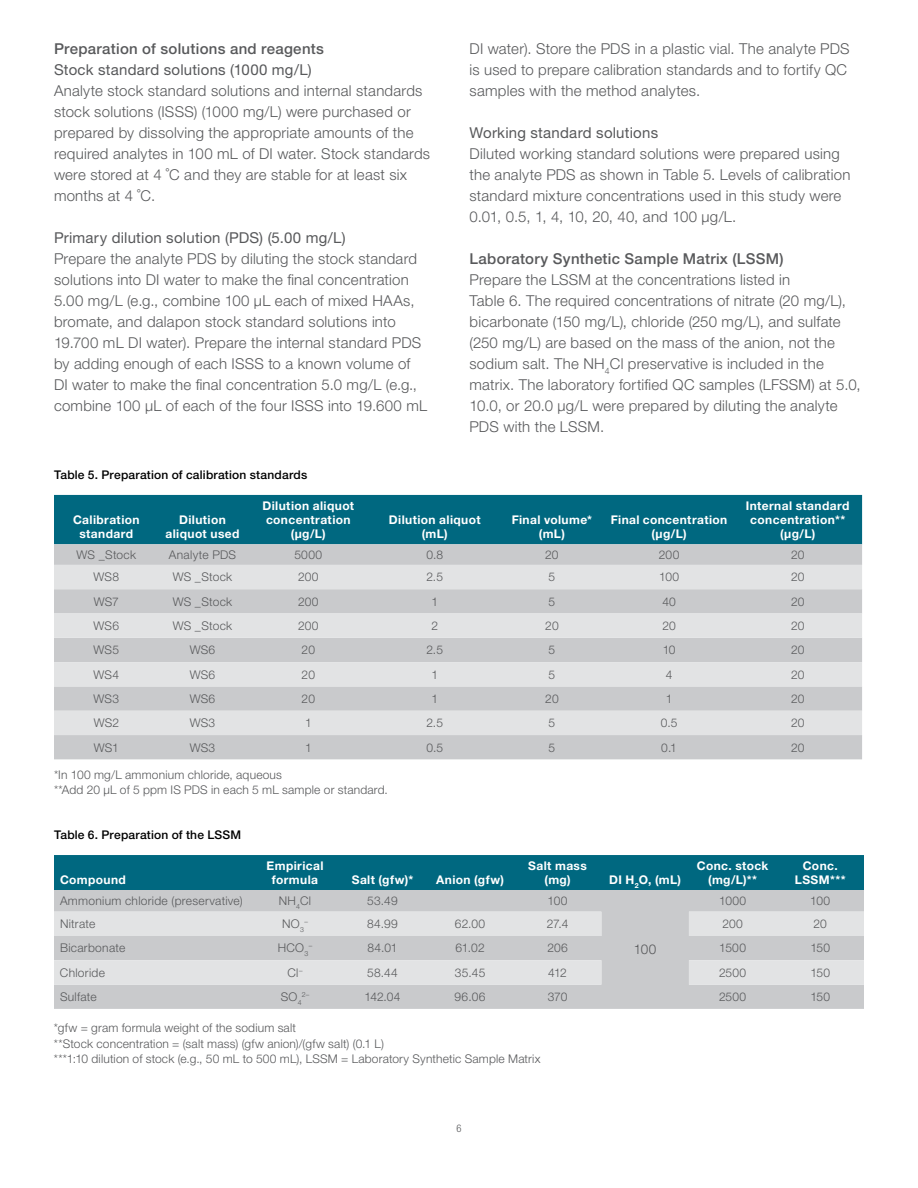
<style>
.page{position:relative;width:918px;height:1188px;background:#fff}
.page>*{position:absolute;margin:0;border:0;box-sizing:border-box;transform-origin:0 0}
.t1{font:300 15px/21px "Helvetica Neue LTW1 G";letter-spacing:.015em;color:#58595b}
.t2{font:15px "Helvetica Neue LTW1 G";letter-spacing:.015em;color:#58595b}
.t3{font:500 15px "Helvetica Neue LTW1 G";letter-spacing:.02em;color:#58595b}
.t4{font:300 13.5px "Helvetica Neue LTW1 G";color:#58595b}
.t5{font:300 12px/15.8px "Helvetica Neue LTW1 G";letter-spacing:.015em;color:#58595b}
.t6{font:700 12px/14.4px "Helvetica Neue LTW1 G";letter-spacing:.035em;color:#fff;text-align:center}
.t7{font:500 12px "Helvetica Neue LTW1 G";letter-spacing:.02em;color:#000}
.t8{font:300 condensed 10.5px "Helvetica Neue LTW1 G";color:#58595b}
.t9{font:300 7.05px "Helvetica Neue LTW1 G";color:#58595b}
</style>
<div class="page">
<div style="left:54px;top:495px;width:808px;height:49px;background:#006880"></div>
<div style="left:54px;top:544px;width:808px;height:215px;background:#c9cacc"></div>
<svg style="left:54px;top:565px;width:808px;height:170px;background:#d7d8da"></svg>
<div style="left:54px;top:855px;width:810px;height:35px;background:#006880"></div>
<div style="left:54px;top:890px;width:810px;height:119px;background:#c9cacc"></div>
<svg style="left:54px;top:912px;width:810px;height:73px;background:#d8d9da"></svg>
<p class="t3" style="left:54px;top:40px;width:271px">Preparation of solutions and reagents</p>
<p class="t2" style="left:54px;top:60px;width:259px">Stock standard solutions (1000 mg/L)</p>
<p class="t1" style="left:54px;top:80px;width:378px">Analyte stock standard solutions and internal standards stock solutions (ISSS) (1000 mg/L) were purchased or prepared by dissolving the appropriate amounts of the required analytes in 100 mL of DI water. Stock standards were stored at 4 ˚C and they are stable for at least six months at 4 ˚C.</p>
<p class="t2" style="left:54px;top:228px;width:293px">Primary dilution solution (PDS) (5.00 mg/L)</p>
<p class="t1" style="left:54px;top:248px;width:375px">Prepare the analyte PDS by diluting the stock standard solutions into DI water to make the final concentration 5.00 mg/L (e.g., combine 100 μL each of mixed HAAs, bromate, and dalapon stock standard solutions into 19.700 mL DI water). Prepare the internal standard PDS by adding enough of each ISSS to a known volume of DI water to make the final concentration 5.0 mg/L (e.g., combine 100 μL of each of the four ISSS into 19.600 mL</p>
<p class="t1" style="left:469px;top:38px;width:382px">DI water). Store the PDS in a plastic vial. The analyte PDS is used to prepare calibration standards and to fortify QC samples with the method analytes.</p>
<p class="t2" style="left:469px;top:123px;width:190px">Working standard solutions</p>
<p class="t1" style="left:469px;top:143px;width:382px">Diluted working standard solutions were prepared using the analyte PDS as shown in Table 5. Levels of calibration standard mixture concentrations used in this study were 0.01, 0.5, 1, 4, 10, 20, 40, and 100 µg/L.</p>
<p class="t3" style="left:469px;top:250px;width:316px">Laboratory Synthetic Sample Matrix (LSSM)</p>
<p class="t1" style="left:469px;top:269px;width:393px">Prepare the LSSM at the concentrations listed in<br>Table 6. The required concentrations of nitrate (20 mg/L), bicarbonate (150 mg/L), chloride (250 mg/L), and sulfate (250 mg/L) are based on the mass of the anion, not the sodium salt. The NH<sub>4</sub>Cl preservative is included in the matrix. The laboratory fortified QC samples (LFSSM) at 5.0, 10.0, or 20.0 µg/L were prepared by diluting the analyte PDS with the LSSM.</p>
<p class="t7" style="left:54px;top:467px;width:255px">Table 5. Preparation of calibration standards</p>
<p class="t6" style="left:73px;top:512px;width:68px">Calibration standard</p>
<p class="t6" style="left:166px;top:512px;width:75px">Dilution aliquot used</p>
<p class="t6" style="left:262px;top:498px;width:93px">Dilution aliquot concentration (μg/L)</p>
<p class="t6" style="left:389px;top:512px;width:93px">Dilution aliquot (mL)</p>
<p class="t6" style="left:512px;top:512px;width:82px">Final volume* (mL)</p>
<p class="t6" style="left:611px;top:512px;width:118px">Final concentration (μg/L)</p>
<p class="t6" style="left:746px;top:498px;width:105px">Internal standard concentration** (μg/L)</p>
<p class="t5" style="left:77px;top:547px;width:61px">WS _Stock</p>
<p class="t5" style="left:169px;top:547px;width:69px">Analyte PDS</p>
<p class="t5" style="left:294px;top:547px;width:29px">5000</p>
<p class="t5" style="left:426px;top:547px;width:18px">0.8</p>
<p class="t5" style="left:545px;top:547px;width:15px">20</p>
<p class="t5" style="left:659px;top:547px;width:22px">200</p>
<p class="t5" style="left:791px;top:547px;width:15px">20</p>
<p class="t5" style="left:94px;top:569px;width:27px">WS8</p>
<p class="t5" style="left:173px;top:569px;width:61px">WS _Stock</p>
<p class="t5" style="left:298px;top:569px;width:22px">200</p>
<p class="t5" style="left:426px;top:569px;width:18px">2.5</p>
<p class="t5" style="left:549px;top:569px;width:8px">5</p>
<p class="t5" style="left:659px;top:569px;width:22px">100</p>
<p class="t5" style="left:791px;top:569px;width:15px">20</p>
<p class="t5" style="left:94px;top:593px;width:27px">WS7</p>
<p class="t5" style="left:173px;top:593px;width:61px">WS _Stock</p>
<p class="t5" style="left:298px;top:593px;width:22px">200</p>
<p class="t5" style="left:431px;top:593px;width:8px">1</p>
<p class="t5" style="left:549px;top:593px;width:8px">5</p>
<p class="t5" style="left:662px;top:593px;width:15px">40</p>
<p class="t5" style="left:791px;top:593px;width:15px">20</p>
<p class="t5" style="left:94px;top:618px;width:27px">WS6</p>
<p class="t5" style="left:173px;top:618px;width:61px">WS _Stock</p>
<p class="t5" style="left:298px;top:618px;width:22px">200</p>
<p class="t5" style="left:431px;top:618px;width:8px">2</p>
<p class="t5" style="left:545px;top:618px;width:15px">20</p>
<p class="t5" style="left:662px;top:618px;width:15px">20</p>
<p class="t5" style="left:791px;top:618px;width:15px">20</p>
<p class="t5" style="left:94px;top:642px;width:27px">WS5</p>
<p class="t5" style="left:190px;top:642px;width:27px">WS6</p>
<p class="t5" style="left:302px;top:642px;width:15px">20</p>
<p class="t5" style="left:426px;top:642px;width:18px">2.5</p>
<p class="t5" style="left:549px;top:642px;width:8px">5</p>
<p class="t5" style="left:663px;top:642px;width:14px">10</p>
<p class="t5" style="left:791px;top:642px;width:15px">20</p>
<p class="t5" style="left:94px;top:666px;width:27px">WS4</p>
<p class="t5" style="left:190px;top:666px;width:27px">WS6</p>
<p class="t5" style="left:302px;top:666px;width:15px">20</p>
<p class="t5" style="left:431px;top:666px;width:8px">1</p>
<p class="t5" style="left:549px;top:666px;width:8px">5</p>
<p class="t5" style="left:666px;top:666px;width:8px">4</p>
<p class="t5" style="left:791px;top:666px;width:15px">20</p>
<p class="t5" style="left:94px;top:691px;width:27px">WS3</p>
<p class="t5" style="left:190px;top:691px;width:27px">WS6</p>
<p class="t5" style="left:302px;top:691px;width:15px">20</p>
<p class="t5" style="left:431px;top:691px;width:8px">1</p>
<p class="t5" style="left:545px;top:691px;width:15px">20</p>
<p class="t5" style="left:666px;top:691px;width:8px">1</p>
<p class="t5" style="left:791px;top:691px;width:15px">20</p>
<p class="t5" style="left:94px;top:715px;width:27px">WS2</p>
<p class="t5" style="left:190px;top:715px;width:27px">WS3</p>
<p class="t5" style="left:305px;top:715px;width:8px">1</p>
<p class="t5" style="left:426px;top:715px;width:18px">2.5</p>
<p class="t5" style="left:549px;top:715px;width:8px">5</p>
<p class="t5" style="left:661px;top:715px;width:18px">0.5</p>
<p class="t5" style="left:791px;top:715px;width:15px">20</p>
<p class="t5" style="left:94px;top:739px;width:27px">WS1</p>
<p class="t5" style="left:190px;top:739px;width:27px">WS3</p>
<p class="t5" style="left:305px;top:739px;width:8px">1</p>
<p class="t5" style="left:426px;top:739px;width:18px">0.5</p>
<p class="t5" style="left:549px;top:739px;width:8px">5</p>
<p class="t5" style="left:661px;top:739px;width:17px">0.1</p>
<p class="t5" style="left:791px;top:739px;width:15px">20</p>
<p class="t5" style="left:54px;top:766px;width:335px">*In 100 mg/L ammonium chloride, aqueous<br>**Add 20 µL of 5 ppm IS PDS in each 5 mL sample or standard.</p>
<p class="t7" style="left:54px;top:827px;width:189px">Table 6. Preparation of the LSSM</p>
<p class="t6" style="left:60px;top:872px;width:67px">Compound</p>
<p class="t6" style="left:267px;top:858px;width:58px">Empirical formula</p>
<p class="t6" style="left:352px;top:872px;width:63px">Salt (gfw)*</p>
<p class="t6" style="left:436px;top:872px;width:69px">Anion (gfw)</p>
<p class="t6" style="left:528px;top:858px;width:60px">Salt mass (mg)</p>
<p class="t6" style="left:609px;top:872px;width:74px">DI H<sub>2</sub>O, (mL)</p>
<p class="t6" style="left:697px;top:858px;width:73px">Conc. stock (mg/L)**</p>
<p class="t6" style="left:795px;top:858px;width:52px">Conc.<br>LSSM***</p>
<p class="t5" style="left:60px;top:893px;width:184px">Ammonium chloride (preservative)</p>
<p class="t5" style="left:279px;top:893px;width:34px">NH<sub>4</sub>Cl</p>
<p class="t5" style="left:367px;top:893px;width:32px">53.49</p>
<p class="t5" style="left:548px;top:893px;width:22px">100</p>
<p class="t5" style="left:719px;top:893px;width:29px">1000</p>
<p class="t5" style="left:810px;top:893px;width:22px">100</p>
<p class="t5" style="left:60px;top:916px;width:37px">Nitrate</p>
<p class="t5" style="left:282px;top:916px;width:23px">NO<sub>3</sub></p>
<p class="t9" style="left:304px;top:917px;width:5px">–</p>
<p class="t5" style="left:367px;top:916px;width:32px">84.99</p>
<p class="t5" style="left:455px;top:916px;width:32px">62.00</p>
<p class="t5" style="left:547px;top:916px;width:23px">27.4</p>
<p class="t5" style="left:722px;top:916px;width:22px">200</p>
<p class="t5" style="left:814px;top:916px;width:15px">20</p>
<p class="t5" style="left:60px;top:940px;width:67px">Bicarbonate</p>
<p class="t5" style="left:278px;top:940px;width:32px">HCO<sub>3</sub></p>
<p class="t9" style="left:309px;top:942px;width:5px">–</p>
<p class="t5" style="left:367px;top:940px;width:32px">84.01</p>
<p class="t5" style="left:455px;top:940px;width:31px">61.02</p>
<p class="t5" style="left:547px;top:940px;width:22px">206</p>
<p class="t5" style="left:719px;top:940px;width:28px">1500</p>
<p class="t5" style="left:810px;top:940px;width:21px">150</p>
<p class="t5" style="left:60px;top:965px;width:47px">Chloride</p>
<p class="t5" style="left:288px;top:965px;width:17px">Cl<sup>–</sup></p>
<p class="t5" style="left:367px;top:965px;width:32px">58.44</p>
<p class="t5" style="left:455px;top:965px;width:32px">35.45</p>
<p class="t5" style="left:548px;top:965px;width:20px">412</p>
<p class="t5" style="left:719px;top:965px;width:29px">2500</p>
<p class="t5" style="left:810px;top:965px;width:21px">150</p>
<p class="t5" style="left:60px;top:989px;width:38px">Sulfate</p>
<p class="t5" style="left:281px;top:989px;width:22px">SO<sub>4</sub></p>
<p class="t9" style="left:302px;top:990px;width:9px">2–</p>
<p class="t5" style="left:365px;top:989px;width:38px">142.04</p>
<p class="t5" style="left:455px;top:989px;width:32px">96.06</p>
<p class="t5" style="left:548px;top:989px;width:21px">370</p>
<p class="t5" style="left:719px;top:989px;width:29px">2500</p>
<p class="t5" style="left:810px;top:989px;width:21px">150</p>
<p class="t5" style="left:54px;top:1020px;width:488px">*gfw = gram formula weight of the sodium salt<br>**Stock concentration = (salt mass) (gfw anion)/(gfw salt) (0.1 L)<br>***1:10 dilution of stock (e.g., 50 mL to 500 mL), LSSM = Laboratory Synthetic Sample Matrix</p>
<p class="t4" style="left:634px;top:941px;width:24px">100</p>
<p class="t8" style="left:456px;top:1122px;width:7px">6</p>
</div>
